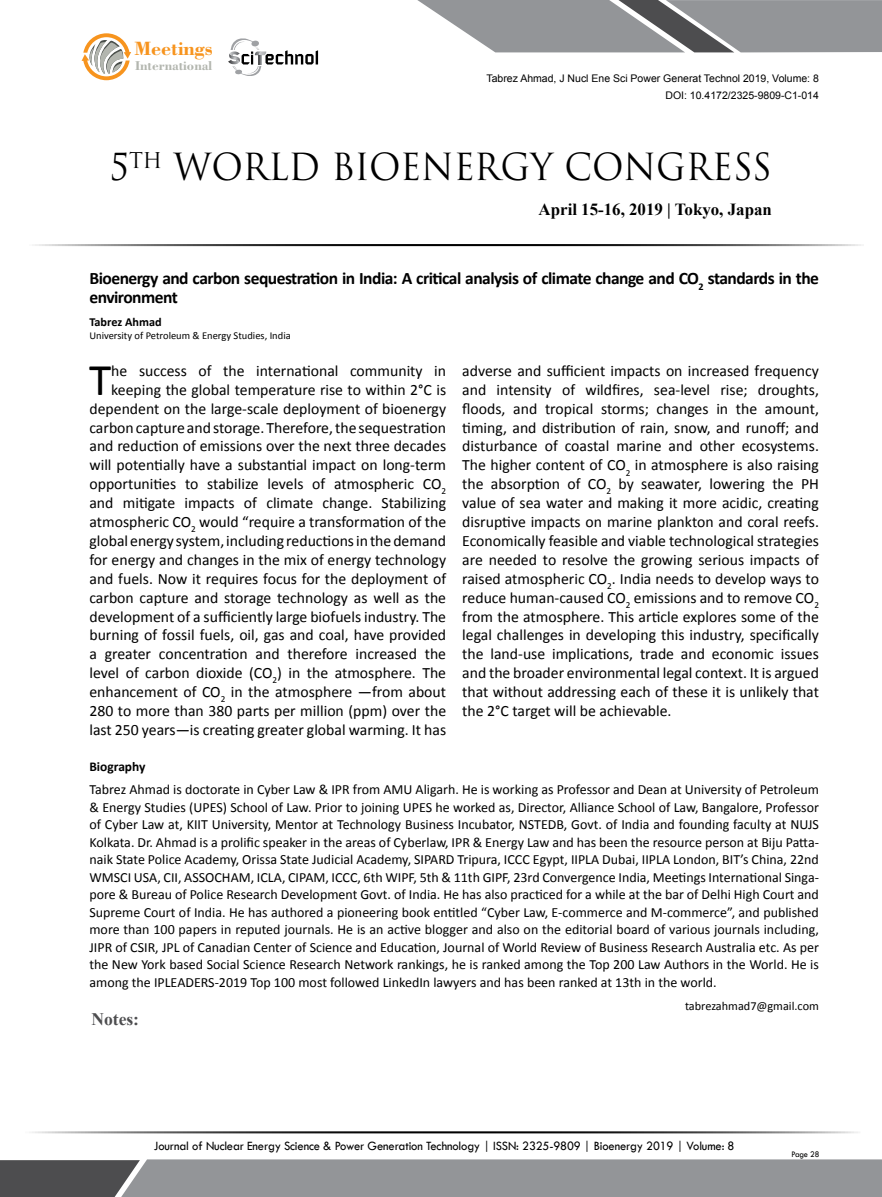
<style>
.page{position:relative;width:882px;height:1197px;background:#fff}
.page>*{position:absolute;margin:0;border:0;box-sizing:border-box;transform-origin:0 0}
.t1{font:45.5px "Calibri";color:#000}
.t2{font:36.4px "Trajan Pro 3";color:#000;scale:.95 1}
.t3{font:700 20.3px "Bodoni BT";color:#f7941e}
.t4{font:700 17.5px/18.7px "Calibri";letter-spacing:-.03em;color:#000}
.t5{font:700 17.5px "Times New Roman";color:#4d4d4f}
.t6{font:700 16.97px "Times New Roman";color:#000}
.t7{font:15.75px/18.9px "Calibri";color:#000;text-align:right}
.t8{font:14px/17.5px "Calibri";color:#000;text-align:justify}
.t9{font:700 13.47px "Bodoni BT";color:#b3b6af}
.t10{font:700 13.47px "Calibri";color:#000}
.t11{font:13.12px "Tw Cen";letter-spacing:-.01em;color:#000;scale:.95 1}
.t12{font:12.25px "Calibri";color:#000}
.t13{font:700 12.25px "Calibri";color:#000}
.t14{font:10.5px/16.8px "Arial";color:#000;text-align:right}
.t15{font:10.5px "Calibri";color:#000}
.t16{font:8.75px "Tw Cen";letter-spacing:-.02em;color:#000;scale:.95 1}
</style>
<div class="page">
<hr style="left:25px;top:244px;width:839px;height:2px;background:#000">
<hr style="left:22px;top:1131px;width:839px;height:2px;background:#000">
<svg style="left:417px;top:0;width:465px;height:52px;background:#9a9b9e"></svg>
<svg style="left:0;top:1159px;width:882px;height:38px;background:#8b8d8f"></svg>
<svg style="left:82px;top:33px;width:49px;height:47px"></svg>
<svg style="left:228px;top:38px;width:90px;height:38px"></svg>
<p class="t3" style="left:135px;top:36px;width:80px">Meetings</p>
<p class="t9" style="left:135px;top:57px;width:79px">International</p>
<p class="t14" style="left:487px;top:70px;width:334px">Tabrez Ahmad, J Nucl Ene Sci Power Generat Technol 2019, Volume: 8<br>DOI: 10.4172/2325-9809-C1-014</p>
<h2 class="t2" style="left:110px;top:142px;width:698px">5<sup>TH</sup> WORLD BIOENERGY CONGRESS</h2>
<p class="t6" style="left:539px;top:198px;width:235px">April 15-16, 2019 | Tokyo, Japan</p>
<p class="t4" style="left:89px;top:269px;width:731px">Bioenergy and carbon sequestration in India: A critical analysis of climate change and CO<sub>2</sub> standards in the environment</p>
<p class="t13" style="left:89px;top:314px;width:74px">Tabrez Ahmad</p>
<p class="t15" style="left:89px;top:329px;width:203px">University of Petroleum &amp; Energy Studies, India</p>
<h1 class="t1" style="left:89px;top:351px;width:24px">T</h1>
<p class="t7" style="left:89px;top:361px;width:358px">he success of the international community in keeping the global temperature rise to within 2°C is dependent on the large-scale deployment of bioenergy carbon capture and storage. Therefore, the sequestration and reduction of emissions over the next three decades will potentially have a substantial impact on long-term opportunities to stabilize levels of atmospheric CO<sub>2 </sub>and mitigate impacts of climate change. Stabilizing atmospheric CO<sub>2</sub> would “require a transformation of the global energy system, including reductions in the demand for energy and changes in the mix of energy technology and fuels. Now it requires focus for the deployment of carbon capture and storage technology as well as the development of a sufficiently large biofuels industry. The burning of fossil fuels, oil, gas and coal, have provided a greater concentration and therefore increased the level of carbon dioxide (CO<sub>2</sub>) in the atmosphere. The enhancement of CO<sub>2</sub> in the atmosphere —from about 280 to more than 380 parts per million (ppm) over the last 250 years—is creating greater global warming. It has</p>
<p class="t7" style="left:462px;top:361px;width:358px;text-align:justify">adverse and sufficient impacts on increased frequency and intensity of wildfires, sea-level rise; droughts, floods, and tropical storms; changes in the amount, timing, and distribution of rain, snow, and runoff; and disturbance of coastal marine and other ecosystems.<br>The higher content of CO<sub>2</sub> in atmosphere is also raising the absorption of CO<sub>2</sub> by seawater, lowering the PH value of sea water and making it more acidic, creating disruptive impacts on marine plankton and coral reefs.<br>Economically feasible and viable technological strategies are needed to resolve the growing serious impacts of raised atmospheric CO<sub>2</sub>. India needs to develop ways to reduce human-caused CO<sub>2</sub> emissions and to remove CO<sub>2 </sub>from the atmosphere. This article explores some of the legal challenges in developing this industry, specifically the land-use implications, trade and economic issues and the broader environmental legal context. It is argued that without addressing each of these it is unlikely that the 2°C target will be achievable.</p>
<p class="t10" style="left:89px;top:758px;width:58px">Biography</p>
<p class="t8" style="left:89px;top:781px;width:731px">Tabrez Ahmad is doctorate in Cyber Law &amp; IPR from AMU Aligarh. He is working as Professor and Dean at University of Petroleum &amp; Energy Studies (UPES) School of Law. Prior to joining UPES he worked as, Director, Alliance School of Law, Bangalore, Professor of Cyber Law at, KIIT University, Mentor at Technology Business Incubator, NSTEDB, Govt. of India and founding faculty at NUJS Kolkata. Dr. Ahmad is a prolific speaker in the areas of Cyberlaw, IPR &amp; Energy Law and has been the resource person at Biju Patta&shy;naik State Police Academy, Orissa State Judicial Academy, SIPARD Tripura, ICCC Egypt, IIPLA Dubai, IIPLA London, BIT’s China, 22nd WMSCI USA, CII, ASSOCHAM, ICLA, CIPAM, ICCC, 6th WIPF, 5th &amp; 11th GIPF, 23rd Convergence India, Meetings International Singa&shy;pore &amp; Bureau of Police Research Development Govt. of India. He has also practiced for a while at the bar of Delhi High Court and Supreme Court of India. He has authored a pioneering book entitled “Cyber Law, E-commerce and M-commerce”, and published more than 100 papers in reputed journals. He is an active blogger and also on the editorial board of various journals including, JIPR of CSIR, JPL of Canadian Center of Science and Education, Journal of World Review of Business Research Australia etc. As per the New York based Social Science Research Network rankings, he is ranked among the Top 200 Law Authors in the World. He is among the IPLEADERS-2019 Top 100 most followed LinkedIn lawyers and has been ranked at 13th in the world.</p>
<p class="t12" style="left:685px;top:998px;width:135px">tabrezahmad7@gmail.com</p>
<p class="t5" style="left:91px;top:1007px;width:49px">Notes:</p>
<p class="t11" style="left:154px;top:1138px;width:613px">Journal of Nuclear Energy Science &amp; Power Generation Technology | ISSN: 2325-9809 | Bioenergy 2019 | Volume: 8</p>
<p class="t16" style="left:791px;top:1149px;width:31px">Page 28</p>
</div>
